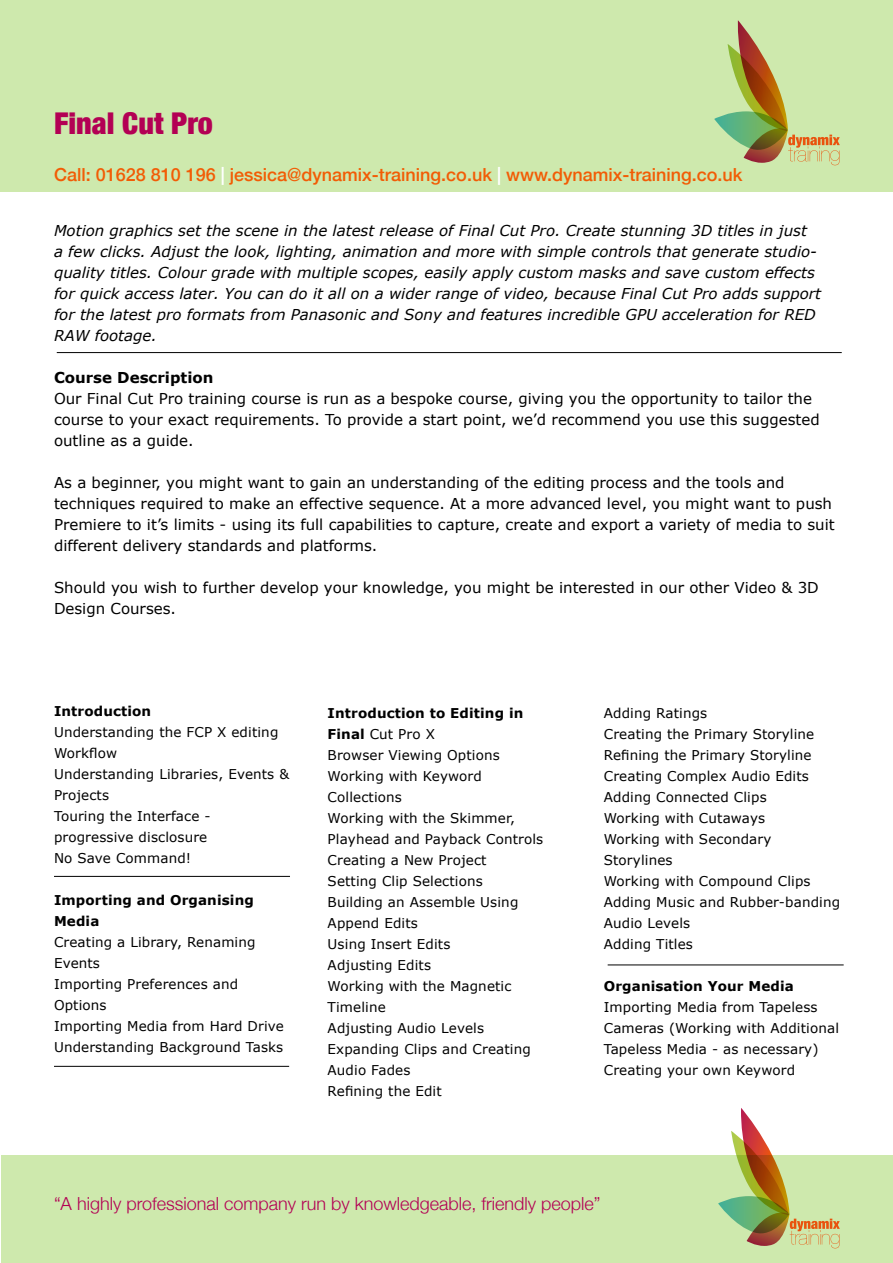
<style>
.page{position:relative;width:893px;height:1263px;background:#fff}
.page>*{position:absolute;margin:0;border:0;box-sizing:border-box;transform-origin:0 0}
.t1{font:900 condensed 30px "Helvetica Neue";color:#b30054}
.t2{font:500 18px "Helvetica Neue";color:#f25c05}
.t3{font:300 18px "Helvetica Neue";color:#b30054}
.t4{font:15px/21px "Verdana";color:#000}
.t5{font:italic 15px/21px "Verdana";color:#000}
.t6{font:700 15px "Verdana";color:#000}
.t7{font:13.5px/21px "Verdana";letter-spacing:.01em;color:#000}
.t8{font:700 13.5px/21px "Verdana";letter-spacing:.01em;color:#000}
.s1{color:#fff}
.s2{font-weight:700}
</style>
<div class="page">
<div style="left:1px;top:1155px;width:892px;height:108px;background:#cee9ad"></div>
<div style="left:0;top:0;width:893px;height:191px;background:#cee9ad"></div>
<svg style="left:714px;top:20px;width:126px;height:145px"></svg>
<svg style="left:718px;top:1108px;width:122px;height:140px"></svg>
<hr style="left:54px;top:876px;width:236px;height:1px;background:#000">
<hr style="left:54px;top:1066px;width:235px;height:1px;background:#000">
<hr style="left:57px;top:352px;width:785px;height:1px;background:#000">
<hr style="left:608px;top:964px;width:236px;height:1px;background:#000">
<h1 class="t1" style="left:54px;top:98px;width:160px">Final Cut Pro</h1>
<h2 class="t2" style="left:54px;top:161px;width:690px">Call: 01628 810 196 <span class="s1">|</span> jessica@dynamix-training.co.uk <span class="s1">|</span> www.dynamix-training.co.uk</h2>
<p class="t5" style="left:54px;top:220px;width:769px">Motion graphics set the scene in the latest release of Final Cut Pro. Create stunning 3D titles in just<br>a few clicks. Adjust the look, lighting, animation and more with simple controls that generate studio&shy;quality titles. Colour grade with multiple scopes, easily apply custom masks and save custom effects for quick access later. You can do it all on a wider range of video, because Final Cut Pro adds support for the latest pro formats from Panasonic and Sony and features incredible GPU acceleration for RED RAW footage.</p>
<p class="t6" style="left:54px;top:368px;width:161px">Course Description</p>
<p class="t4" style="left:54px;top:388px;width:767px">Our Final Cut Pro training course is run as a bespoke course, giving you the opportunity to tailor the course to your exact requirements. To provide a start point, we’d recommend you use this suggested outline as a guide.</p>
<p class="t4" style="left:54px;top:472px;width:782px">As a beginner, you might want to gain an understanding of the editing process and the tools and techniques required to make an effective sequence. At a more advanced level, you might want to push Premiere to it’s limits - using its full capabilities to capture, create and export a variety of media to suit different delivery standards and platforms.</p>
<p class="t4" style="left:54px;top:577px;width:766px">Should you wish to further develop your knowledge, you might be interested in our other Video &amp; 3D<br>Design Courses.</p>
<p class="t8" style="left:54px;top:700px;width:99px">Introduction</p>
<p class="t7" style="left:54px;top:721px;width:237px">Understanding the FCP X editing<br>Workflow<br>Understanding Libraries, Events &amp;<br>Projects<br>Touring the Interface - progressive disclosure<br>No Save Command!</p>
<p class="t8" style="left:54px;top:889px;width:201px">Importing and Organising<br>Media</p>
<p class="t7" style="left:54px;top:931px;width:231px">Creating a Library, Renaming<br>Events<br>Importing Preferences and<br>Options<br>Importing Media from Hard Drive<br>Understanding Background Tasks</p>
<p class="t7" style="left:328px;top:703px;width:217px"><span class="s2">Introduction to Editing in<br>Final</span> Cut Pro X<br>Browser Viewing Options<br>Working with Keyword<br>Collections<br>Working with the Skimmer,<br>Playhead and Payback Controls<br>Creating a New Project<br>Setting Clip Selections<br>Building an Assemble Using<br>Append Edits<br>Using Insert Edits<br>Adjusting Edits<br>Working with the Magnetic<br>Timeline<br>Adjusting Audio Levels<br>Expanding Clips and Creating<br>Audio Fades<br>Refining the Edit</p>
<p class="t7" style="left:604px;top:703px;width:238px">Adding Ratings<br>Creating the Primary Storyline<br>Refining the Primary Storyline<br>Creating Complex Audio Edits<br>Adding Connected Clips<br>Working with Cutaways<br>Working with Secondary<br>Storylines<br>Working with Compound Clips<br>Adding Music and Rubber-banding<br>Audio Levels<br>Adding Titles</p>
<p class="t8" style="left:604px;top:976px;width:192px">Organisation Your Media</p>
<p class="t7" style="left:604px;top:997px;width:237px">Importing Media from Tapeless<br>Cameras (Working with Additional<br>Tapeless Media - as necessary)<br>Creating your own Keyword</p>
<h2 class="t3" style="left:54px;top:1189px;width:548px">“A highly professional company run by knowledgeable, friendly people”</h2>
</div>
